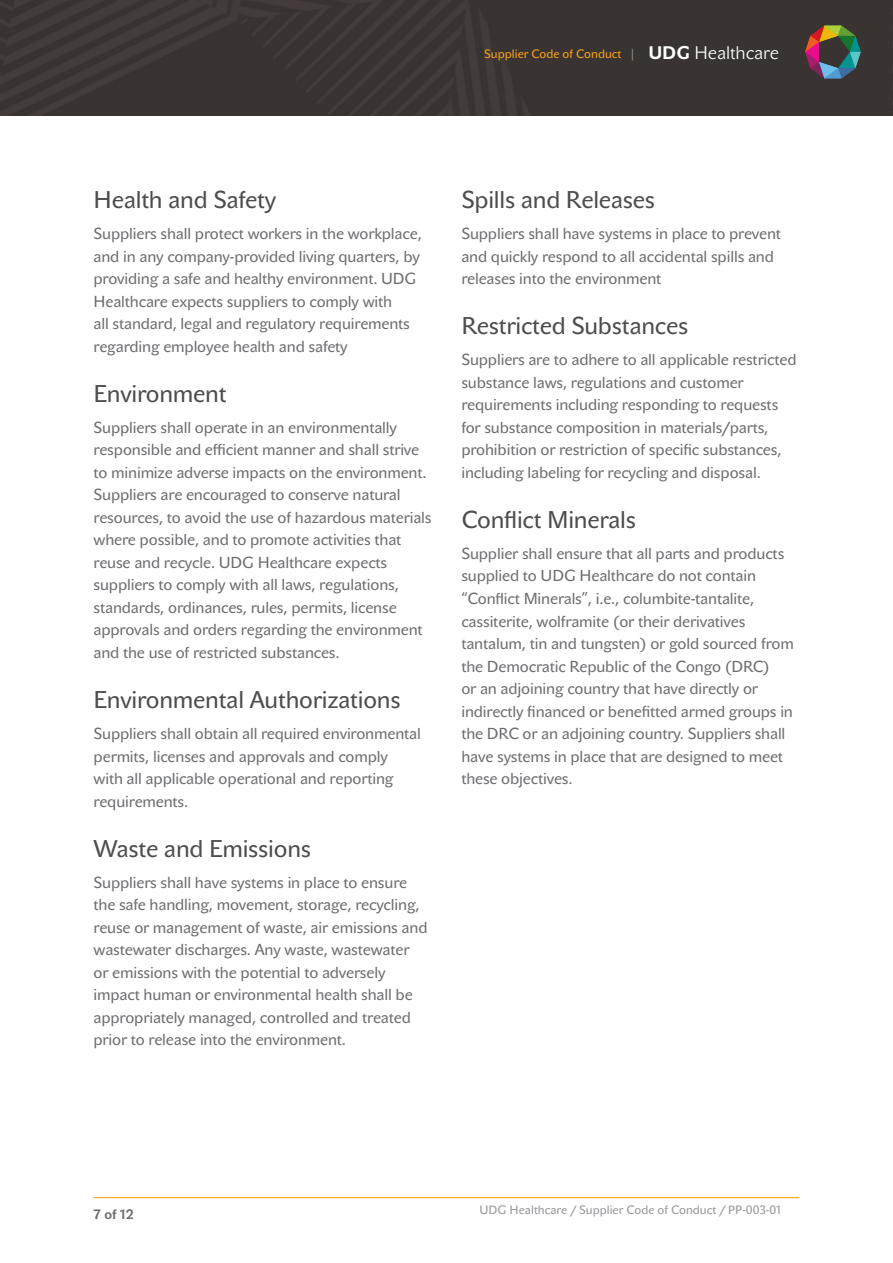
<style>
.page{position:relative;width:893px;height:1263px;background:#fff}
.page>*{position:absolute;margin:0;border:0;box-sizing:border-box;transform-origin:0 0}
.t1{font:24px "John Sans Text Pro";letter-spacing:-.01em;color:#4d4d4f}
.t2{font:15.75px/22.5px "John Sans Text Pro";letter-spacing:-.01em;color:#6d6e71}
.t3{font:700 13.5px "John Sans Text Pro";color:#6d6e71}
.t4{font:12px "John Sans Text Pro";color:#95979a}
.t5{font:12px "John Sans Text Pro";color:#faa41a}
.s1{color:#808285}
.s2{font-weight:700;font-size:18px;color:#fff}
.s3{font-family:"John Sans Lite Pro";font-size:18px;color:#fff}
</style>
<div class="page">
<img style="left:1px;top:0;width:892px;height:115px">
<img style="left:892px;top:0;width:1px;height:104px">
<hr style="left:94px;top:1197px;width:705px;height:1px;background:#faa41a">
<svg style="left:805px;top:26px;width:56px;height:53px"></svg>
<p class="t5" style="left:484px;top:46px;width:296px">Supplier Code of Conduct <span class="s1">|</span> <span class="s2">UDG</span> <span class="s3">Healthcare</span></p>
<h1 class="t1" style="left:94px;top:186px;width:184px">Health and Safety</h1>
<p class="t2" style="left:94px;top:223px;width:330px">Suppliers shall protect workers in the workplace, and in any company-provided living quarters, by providing a safe and healthy environment. UDG Healthcare expects suppliers to comply with<br>all standard, legal and regulatory requirements regarding employee health and safety</p>
<h1 class="t1" style="left:94px;top:379px;width:134px">Environment</h1>
<p class="t2" style="left:94px;top:417px;width:340px">Suppliers shall operate in an environmentally responsible and efficient manner and shall strive to minimize adverse impacts on the environment.<br>Suppliers are encouraged to conserve natural resources, to avoid the use of hazardous materials where possible, and to promote activities that reuse and recycle. UDG Healthcare expects suppliers to comply with all laws, regulations, standards, ordinances, rules, permits, license approvals and orders regarding the environment and the use of restricted substances.</p>
<h1 class="t1" style="left:94px;top:685px;width:309px">Environmental Authorizations</h1>
<p class="t2" style="left:94px;top:723px;width:329px">Suppliers shall obtain all required environmental permits, licenses and approvals and comply with all applicable operational and reporting requirements.</p>
<h1 class="t1" style="left:94px;top:834px;width:219px">Waste and Emissions</h1>
<p class="t2" style="left:94px;top:871px;width:336px">Suppliers shall have systems in place to ensure the safe handling, movement, storage, recycling, reuse or management of waste, air emissions and wastewater discharges. Any waste, wastewater or emissions with the potential to adversely impact human or environmental health shall be appropriately managed, controlled and treated prior to release into the environment.</p>
<h1 class="t1" style="left:461px;top:186px;width:195px">Spills and Releases</h1>
<p class="t2" style="left:461px;top:223px;width:321px">Suppliers shall have systems in place to prevent and quickly respond to all accidental spills and releases into the environment</p>
<h1 class="t1" style="left:461px;top:312px;width:228px">Restricted Substances</h1>
<p class="t2" style="left:461px;top:349px;width:337px">Suppliers are to adhere to all applicable restricted substance laws, regulations and customer requirements including responding to requests for substance composition in materials/parts, prohibition or restriction of specific substances, including labeling for recycling and disposal.</p>
<h1 class="t1" style="left:461px;top:505px;width:176px">Conflict Minerals</h1>
<p class="t2" style="left:461px;top:543px;width:334px">Supplier shall ensure that all parts and products supplied to UDG Healthcare do not contain “Conflict Minerals”, i.e., columbite-tantalite, cassiterite, wolframite (or their derivatives tantalum, tin and tungsten) or gold sourced from the Democratic Republic of the Congo (DRC)<br>or an adjoining country that have directly or indirectly financed or benefitted armed groups in the DRC or an adjoining country. Suppliers shall have systems in place that are designed to meet these objectives.</p>
<p class="t3" style="left:94px;top:1206px;width:41px">7 of 12</p>
<p class="t4" style="left:479px;top:1202px;width:303px">UDG Healthcare / Supplier Code of Conduct / PP-003-01</p>
</div>
